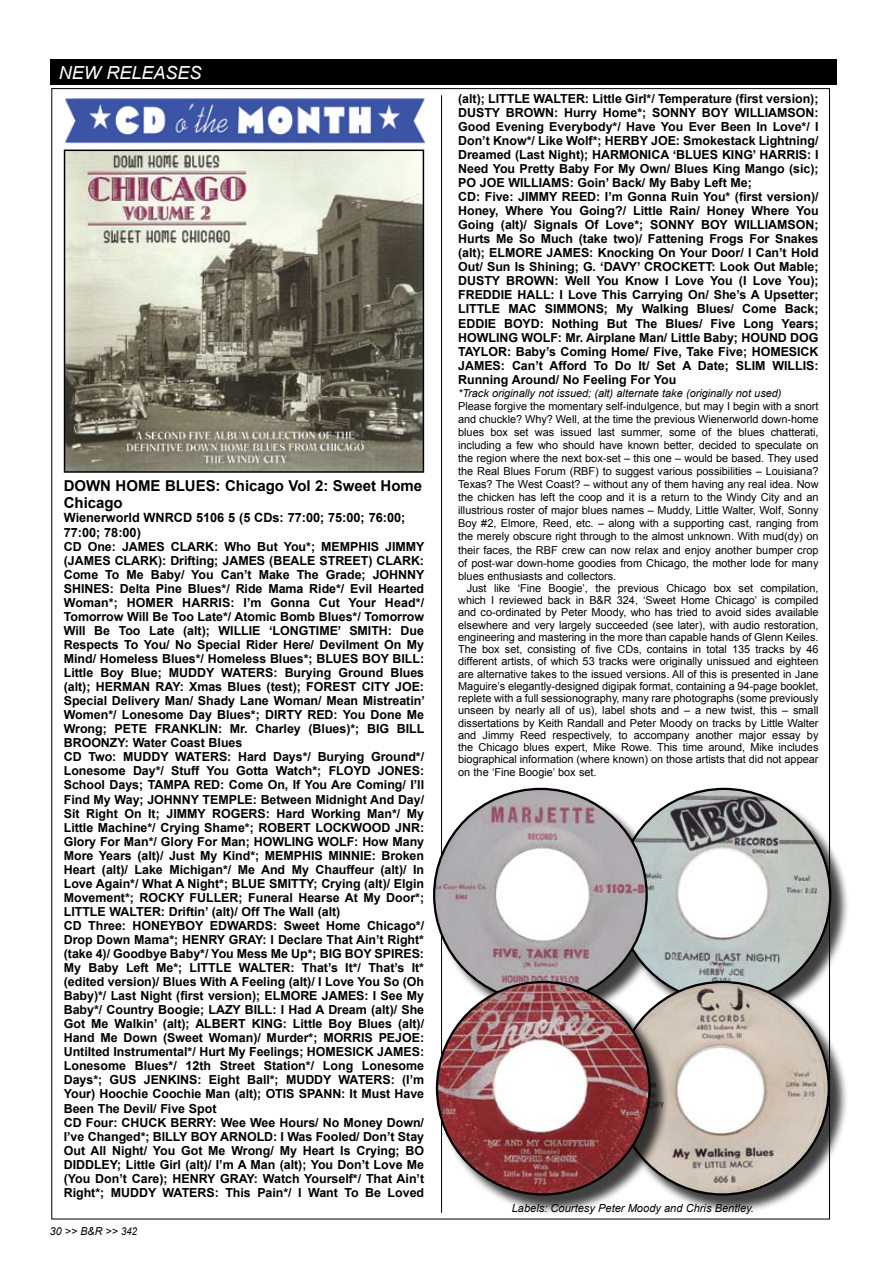
<style>
.page{position:relative;width:893px;height:1263px;background:#fff}
.page>*{position:absolute;margin:0;border:0;box-sizing:border-box;transform-origin:0 0}
.t1{font:italic 18px "Arial";color:#fff}
.t2{font:700 15px/17.1px "Arial";letter-spacing:-.005em;color:#000}
.t3{font:700 12.75px/14.4px "Arial";letter-spacing:-.005em;color:#000}
.t4{font:700 12.45px/14.1px "Arial";letter-spacing:-.005em;color:#000}
.t5{font:italic 11.1px "Arial";color:#000}
.t6{font:10.95px/12.3px "Arial";letter-spacing:-.005em;color:#000;text-align:justify}
.t7{font:italic 10.95px "Arial";letter-spacing:-.005em;color:#000}
.t8{font:italic 10.95px "Arial";letter-spacing:-.005em;color:#000;scale:.96 1}
.s1{font-size:10.8px}
</style>
<div class="page">
<div style="left:50px;top:59px;width:787px;height:25px;background:#000"></div>
<hr style="left:441px;top:95px;width:1px;height:1118px;background:#000">
<img style="left:65px;top:98px;width:359px;height:46px">
<img style="left:67px;top:153px;width:354px;height:317px">
<div style="left:64px;top:150px;width:360px;height:323px;border:2px solid #000"></div>
<div style="left:435px;top:790px;width:421px;height:238px;background:#000;opacity:.75"></div>
<img style="left:618px;top:789px;width:212px;height:212px;border-radius:106px">
<img style="left:434px;top:789px;width:213px;height:212px;border-radius:106px">
<div style="left:617px;top:983px;width:238px;height:238px;background:#000;opacity:.75"></div>
<img style="left:616px;top:982px;width:213px;height:212px;border-radius:106px">
<div style="left:438px;top:983px;width:238px;height:238px;background:#000;opacity:.75"></div>
<img style="left:437px;top:982px;width:212px;height:212px;border-radius:106px">
<h1 class="t1" style="left:59px;top:61px;width:144px">NEW RELEASES</h1>
<p class="t2" style="left:64px;top:477px;width:360px">DOWN HOME BLUES: Chicago Vol 2: Sweet Home<br>Chicago</p>
<p class="t3" style="left:64px;top:511px;width:343px">Wienerworld WNRCD 5106 5 (5 CDs: 77:00; 75:00; 76:00;<br>77:00; 78:00)</p>
<p class="t4" style="left:64px;top:540px;width:363px">CD One: JAMES CLARK: Who But You*; MEMPHIS JIMMY (JAMES CLARK): Drifting; JAMES (BEALE STREET) CLARK:<br>Come To Me Baby/ You Can’t Make The Grade; JOHNNY SHINES: Delta Pine Blues*/ Ride Mama Ride*/ Evil Hearted Woman*; HOMER HARRIS: I’m Gonna Cut Your Head*/ Tomorrow Will Be Too Late*/ Atomic Bomb Blues*/ Tomorrow Will Be Too Late (alt); WILLIE ‘LONGTIME’ SMITH: Due Respects To You/ No Special Rider Here/ Devilment On My Mind/ Homeless Blues*/ Homeless Blues*; BLUES BOY BILL:<br>Little Boy Blue; MUDDY WATERS: Burying Ground Blues (alt); HERMAN RAY: Xmas Blues (test); FOREST CITY JOE:<br>Special Delivery Man/ Shady Lane Woman/ Mean Mistreatin’ Women*/ Lonesome Day Blues*; DIRTY RED: You Done Me Wrong; PETE FRANKLIN: Mr. Charley (Blues)*; BIG BILL BROONZY: Water Coast Blues<br>CD Two: MUDDY WATERS: Hard Days*/ Burying Ground*/ Lonesome Day*/ Stuff You Gotta Watch*; FLOYD JONES:<br>School Days; TAMPA RED: Come On, If You Are Coming/ I’ll Find My Way; JOHNNY TEMPLE: Between Midnight And Day/ Sit Right On It; JIMMY ROGERS: Hard Working Man*/ My Little Machine*/ Crying Shame*; ROBERT LOCKWOOD JNR:<br>Glory For Man*/ Glory For Man; HOWLING WOLF: How Many More Years (alt)/ Just My Kind*; MEMPHIS MINNIE: Broken Heart (alt)/ Lake Michigan*/ Me And My Chauffeur (alt)/ In Love Again*/ What A Night*; BLUE SMITTY; Crying (alt)/ Elgin Movement*; ROCKY FULLER; Funeral Hearse At My Door*; LITTLE WALTER: Driftin’ (alt)/ Off The Wall (alt)<br>CD Three: HONEYBOY EDWARDS: Sweet Home Chicago*/ Drop Down Mama*; HENRY GRAY: I Declare That Ain’t Right* (take 4)/ Goodbye Baby*/ You Mess Me Up*; BIG BOY SPIRES:<br>My Baby Left Me*; LITTLE WALTER: That’s It*/ That’s It* (edited version)/ Blues With A Feeling (alt)/ I Love You So (Oh Baby)*/ Last Night (first version); ELMORE JAMES: I See My Baby*/ Country Boogie; LAZY BILL: I Had A Dream (alt)/ She Got Me Walkin’ (alt); ALBERT KING: Little Boy Blues (alt)/ Hand Me Down (Sweet Woman)/ Murder*; MORRIS PEJOE:<br>Untilted Instrumental*/ Hurt My Feelings; HOMESICK JAMES:<br>Lonesome Blues*/ 12th Street Station*/ Long Lonesome Days*; GUS JENKINS: Eight Ball*; MUDDY WATERS: (I’m Your) Hoochie Coochie Man (alt); OTIS SPANN: It Must Have Been The Devil/ Five Spot<br>CD Four: CHUCK BERRY: Wee Wee Hours/ No Money Down/ I’ve Changed*; BILLY BOY ARNOLD: I Was Fooled/ Don’t Stay Out All Night/ You Got Me Wrong/ My Heart Is Crying; BO DIDDLEY; Little Girl (alt)/ I’m A Man (alt); You Don’t Love Me (You Don’t Care); HENRY GRAY: Watch Yourself*/ That Ain’t Right*; MUDDY WATERS: This Pain*/ I Want To Be Loved</p>
<p class="t8" style="left:50px;top:1224px;width:92px">30 &gt;&gt; B&amp;R &gt;&gt; <span class="s1">342</span></p>
<p class="t4" style="left:458px;top:92px;width:362px">(alt); LITTLE WALTER: Little Girl*/ Temperature (first version); DUSTY BROWN: Hurry Home*; SONNY BOY WILLIAMSON:<br>Good Evening Everybody*/ Have You Ever Been In Love*/ I Don’t Know*/ Like Wolf*; HERBY JOE: Smokestack Lightning/ Dreamed (Last Night); HARMONICA ‘BLUES KING’ HARRIS: I Need You Pretty Baby For My Own/ Blues King Mango (sic); PO JOE WILLIAMS: Goin’ Back/ My Baby Left Me;<br>CD: Five: JIMMY REED: I’m Gonna Ruin You* (first version)/ Honey, Where You Going?/ Little Rain/ Honey Where You Going (alt)/ Signals Of Love*; SONNY BOY WILLIAMSON; Hurts Me So Much (take two)/ Fattening Frogs For Snakes (alt); ELMORE JAMES: Knocking On Your Door/ I Can’t Hold Out/ Sun Is Shining; G. ‘DAVY’ CROCKETT: Look Out Mable; DUSTY BROWN: Well You Know I Love You (I Love You); FREDDIE HALL: I Love This Carrying On/ She’s A Upsetter; LITTLE MAC SIMMONS; My Walking Blues/ Come Back; EDDIE BOYD: Nothing But The Blues/ Five Long Years; HOWLING WOLF: Mr. Airplane Man/ Little Baby; HOUND DOG TAYLOR: Baby’s Coming Home/ Five, Take Five; HOMESICK JAMES: Can’t Afford To Do It/ Set A Date; SLIM WILLIS:<br>Running Around/ No Feeling For You</p>
<p class="t7" style="left:458px;top:386px;width:325px">*Track originally not issued; (alt) alternate take (originally not used)</p>
<p class="t6" style="left:458px;top:399px;width:362px;line-height:13px">Please forgive the momentary self-indulgence, but may I begin with a snort and chuckle? Why? Well, at the time the previous Wienerworld down-home blues box set was issued last summer, some of the blues chatterati, including a few who should have known better, decided to speculate on the region where the next box-set – this one – would be based. They used the Real Blues Forum (RBF) to suggest various possibilities – Louisiana?<br>Texas? The West Coast? – without any of them having any real idea. Now the chicken has left the coop and it is a return to the Windy City and an illustrious roster of major blues names – Muddy, Little Walter, Wolf, Sonny Boy #2, Elmore, Reed, etc. – along with a supporting cast, ranging from the merely obscure right through to the almost unknown. With mud(dy) on their faces, the RBF crew can now relax and enjoy another bumper crop of post-war down-home goodies from Chicago, the mother lode for many blues enthusiasts and collectors.</p>
<p class="t6" style="left:458px;top:582px;width:362px;text-indent:9px">Just like ‘Fine Boogie’, the previous Chicago box set compilation, which I reviewed back in B&amp;R 324, ‘Sweet Home Chicago’ is compiled and co-ordinated by Peter Moody, who has tried to avoid sides available elsewhere and very largely succeeded (see later), with audio restoration, engineering and mastering in the more than capable hands of Glenn Keiles.<br>The box set, consisting of five CDs, contains in total 135 tracks by 46 different artists, of which 53 tracks were originally unissued and eighteen are alternative takes to the issued versions. All of this is presented in Jane Maguire’s elegantly-designed digipak format, containing a 94-page booklet, replete with a full sessionography, many rare photographs (some previously unseen by nearly all of us), label shots and – a new twist, this – small dissertations by Keith Randall and Peter Moody on tracks by Little Walter and Jimmy Reed respectively, to accompany another major essay by the Chicago blues expert, Mike Rowe. This time around, Mike includes biographical information (where known) on those artists that did not appear on the ‘Fine Boogie’ box set.</p>
<p class="t5" style="left:512px;top:1201px;width:244px">Labels: Courtesy Peter Moody and Chris Bentley.</p>
</div>
